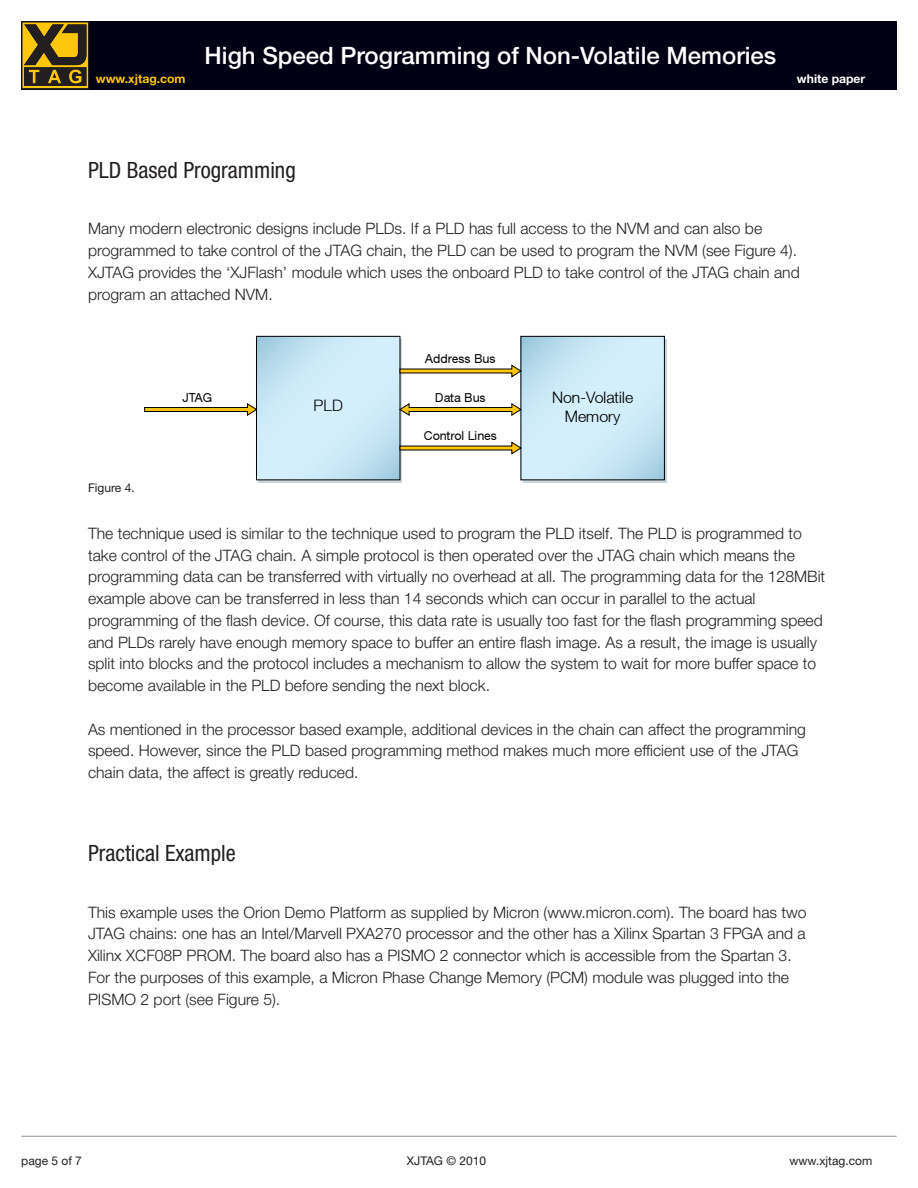
<style>
.page{position:relative;width:918px;height:1188px;background:#fff}
.page>*{position:absolute;margin:0;border:0;box-sizing:border-box;transform-origin:0 0}
.t1{font:500 24px "Helvetica Neue";color:#fff}
.t2{font:condensed 22.5px "Helvetica Neue";color:#231f20}
.t3{font:300 15.75px/21.8px "Helvetica Neue LT";color:#231f20}
.t4{font:15.75px/18.9px "Helvetica Neue LT Light+T42+SCCFYK";color:#000;text-align:center}
.t5{font:12.3px "Helvetica Neue LT Roman+T42+DXNLOR";color:#000}
.t6{font:700 12.15px "Helvetica Neue LT";color:#fec70c}
.t7{font:700 12.15px "Helvetica Neue LT";color:#fff}
.t8{font:12px "Helvetica Neue LT";color:#231f20}
</style>
<div class="page">
<div style="left:21px;top:21px;width:876px;height:68px;background:#000012"></div>
<svg style="left:21px;top:21px;width:68px;height:68px"></svg>
<hr style="left:21px;top:1136px;width:876px;height:1px;background:#8f9299">
<div style="left:259px;top:339px;width:143px;height:144px;background:linear-gradient(to right,#c9d6dd,#c9d6dd)"></div>
<svg style="left:258px;top:338px;width:140px;height:140px"></svg>
<div style="left:256px;top:336px;width:144px;height:144px;border:1px solid #000"></div>
<div style="left:523px;top:339px;width:144px;height:144px;background:linear-gradient(to right,#c9d6dd,#c9d6dd)"></div>
<svg style="left:523px;top:338px;width:140px;height:140px"></svg>
<div style="left:521px;top:336px;width:144px;height:144px;border:1px solid #000"></div>
<svg style="left:399px;top:441px;width:123px;height:14px"></svg>
<svg style="left:399px;top:403px;width:123px;height:13px"></svg>
<svg style="left:144px;top:403px;width:114px;height:13px"></svg>
<svg style="left:399px;top:364px;width:123px;height:14px"></svg>
<p class="t6" style="left:96px;top:72px;width:91px">www.xjtag.com</p>
<h1 class="t1" style="left:205px;top:41px;width:573px">High Speed Programming of Non-Volatile Memories</h1>
<p class="t7" style="left:797px;top:71px;width:70px">white paper</p>
<h2 class="t2" style="left:88px;top:157px;width:209px">PLD Based Programming</h2>
<p class="t3" style="left:88px;top:218px;width:713px">Many modern electronic designs include PLDs. If a PLD has full access to the NVM and can also be programmed to take control of the JTAG chain, the PLD can be used to program the NVM (see Figure 4).<br>XJTAG provides the ‘XJFlash’ module which uses the onboard PLD to take control of the JTAG chain and program an attached NVM.</p>
<p class="t8" style="left:88px;top:480px;width:48px">Figure 4.</p>
<p class="t5" style="left:425px;top:352px;width:72px">Address Bus</p>
<p class="t5" style="left:435px;top:390px;width:52px">Data Bus</p>
<p class="t5" style="left:424px;top:429px;width:75px">Control Lines</p>
<p class="t5" style="left:182px;top:390px;width:31px">JTAG</p>
<p class="t4" style="left:552px;top:388px;width:83px">Non-Volatile<br>Memory</p>
<p class="t4" style="left:314px;top:396px;width:31px">PLD</p>
<p class="t3" style="left:88px;top:522px;width:739px">The technique used is similar to the technique used to program the PLD itself. The PLD is programmed to take control of the JTAG chain. A simple protocol is then operated over the JTAG chain which means the programming data can be transferred with virtually no overhead at all. The programming data for the 128MBit example above can be transferred in less than 14 seconds which can occur in parallel to the actual programming of the flash device. Of course, this data rate is usually too fast for the flash programming speed and PLDs rarely have enough memory space to buffer an entire flash image. As a result, the image is usually split into blocks and the protocol includes a mechanism to allow the system to wait for more buffer space to become available in the PLD before sending the next block.</p>
<p class="t3" style="left:88px;top:718px;width:719px">As mentioned in the processor based example, additional devices in the chain can affect the programming speed. However, since the PLD based programming method makes much more efficient use of the JTAG chain data, the affect is greatly reduced.</p>
<h2 class="t2" style="left:88px;top:840px;width:149px">Practical Example</h2>
<p class="t3" style="left:88px;top:901px;width:720px">This example uses the Orion Demo Platform as supplied by Micron (www.micron.com). The board has two JTAG chains: one has an Intel/Marvell PXA270 processor and the other has a Xilinx Spartan 3 FPGA and a Xilinx XCF08P PROM. The board also has a PISMO 2 connector which is accessible from the Spartan 3.<br>For the purposes of this example, a Micron Phase Change Memory (PCM) module was plugged into the PISMO 2 port (see Figure 5).</p>
<p class="t8" style="left:21px;top:1154px;width:62px">page 5 of 7</p>
<p class="t8" style="left:407px;top:1154px;width:81px">XJTAG © 2010</p>
<p class="t8" style="left:789px;top:1154px;width:84px">www.xjtag.com</p>
</div>
